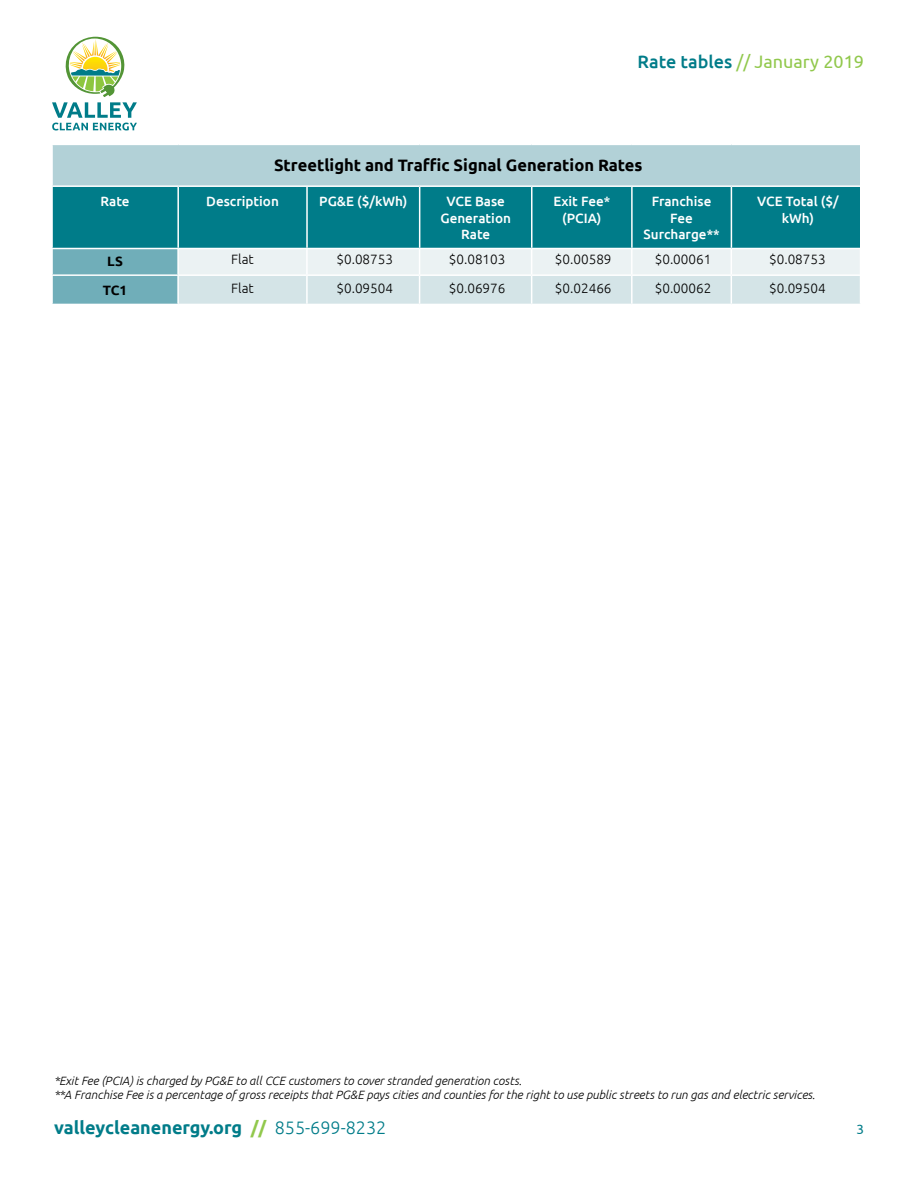
<style>
.page{position:relative;width:918px;height:1188px;background:#fff}
.page>*{position:absolute;margin:0;border:0;box-sizing:border-box;transform-origin:0 0}
.t1{font:700 18px "Ubuntu";color:#007c89}
.t2{font:18px "Ubuntu";color:#91c84c}
.t3{font:700 16.5px "Ubuntu";color:#000}
.t4{font:500 13.5px/16.2px "Ubuntu";color:#fff;text-align:center}
.t5{font:300 13.5px "Ubuntu";color:#000}
.t6{font:700 13.5px "Ubuntu";color:#000}
.t7{font:13.5px "Ubuntu";color:#007c89}
.t8{font:italic 300 12px/14.4px "Ubuntu";color:#000}
.s1{font-weight:500;color:#007c89}
.s2{color:#91c84c}
.s3{font-weight:300}
</style>
<div class="page">
<svg style="left:52px;top:249px;width:808px;height:55px;background:#d0e2e5"></svg>
<svg style="left:52px;top:37px;width:85px;height:93px"></svg>
<div style="left:52px;top:144px;width:812px;height:42px;background:#b2d1d7"></div>
<div style="left:53px;top:187px;width:807px;height:61px;background:#007c89"></div>
<hr style="left:177px;top:187px;width:2px;height:61px;background:#fff">
<hr style="left:306px;top:187px;width:2px;height:61px;background:#fff">
<hr style="left:419px;top:187px;width:1px;height:61px;background:#fff">
<hr style="left:531px;top:187px;width:2px;height:61px;background:#fff">
<hr style="left:631px;top:187px;width:2px;height:61px;background:#fff">
<hr style="left:731px;top:187px;width:1px;height:61px;background:#fff">
<hr style="left:51px;top:144px;width:127px;height:1px;background:#fff">
<hr style="left:51px;top:145px;width:2px;height:40px;background:#fff">
<hr style="left:178px;top:144px;width:129px;height:1px;background:#fff">
<hr style="left:307px;top:144px;width:113px;height:1px;background:#fff">
<hr style="left:420px;top:144px;width:112px;height:1px;background:#fff">
<hr style="left:532px;top:144px;width:100px;height:1px;background:#fff">
<hr style="left:632px;top:144px;width:99px;height:1px;background:#fff">
<hr style="left:731px;top:144px;width:134px;height:1px;background:#fff">
<hr style="left:51px;top:185px;width:127px;height:2px;background:#fff">
<hr style="left:178px;top:185px;width:129px;height:2px;background:#fff">
<hr style="left:307px;top:185px;width:113px;height:2px;background:#fff">
<hr style="left:420px;top:185px;width:112px;height:2px;background:#fff">
<hr style="left:532px;top:185px;width:100px;height:2px;background:#fff">
<hr style="left:632px;top:185px;width:99px;height:2px;background:#fff">
<hr style="left:731px;top:185px;width:134px;height:2px;background:#fff">
<div style="left:860px;top:137px;width:23px;height:141px;background:#fff"></div>
<h1 class="t2" style="left:638px;top:51px;width:228px"><span class="s1">Rate tables</span> // January 2019</h1>
<h2 class="t3" style="left:274px;top:155px;width:370px">Streetlight and Traffic Signal Generation Rates</h2>
<p class="t4" style="left:101px;top:193px;width:31px">Rate</p>
<p class="t4" style="left:206px;top:193px;width:74px">Description</p>
<p class="t4" style="left:319px;top:193px;width:90px">PG&amp;E ($/kWh)</p>
<p class="t4" style="left:440px;top:193px;width:72px">VCE Base<br>Generation<br>Rate</p>
<p class="t4" style="left:553px;top:193px;width:58px">Exit Fee* (PCIA)</p>
<p class="t4" style="left:644px;top:193px;width:78px">Franchise<br>Fee<br>Surcharge**</p>
<p class="t4" style="left:757px;top:193px;width:83px">VCE Total ($/ kWh)</p>
<p class="t6" style="left:107px;top:253px;width:17px">LS</p>
<p class="t5" style="left:231px;top:251px;width:24px">Flat</p>
<p class="t5" style="left:336px;top:251px;width:58px">$0.08753</p>
<p class="t5" style="left:449px;top:251px;width:58px">$0.08103</p>
<p class="t5" style="left:555px;top:251px;width:58px">$0.00589</p>
<p class="t5" style="left:655px;top:251px;width:58px">$0.00061</p>
<p class="t5" style="left:769px;top:251px;width:58px">$0.08753</p>
<p class="t6" style="left:103px;top:282px;width:26px">TC1</p>
<p class="t5" style="left:231px;top:280px;width:24px">Flat</p>
<p class="t5" style="left:336px;top:280px;width:58px">$0.09504</p>
<p class="t5" style="left:449px;top:280px;width:58px">$0.06976</p>
<p class="t5" style="left:555px;top:280px;width:58px">$0.02466</p>
<p class="t5" style="left:655px;top:280px;width:58px">$0.00062</p>
<p class="t5" style="left:769px;top:280px;width:58px">$0.09504</p>
<p class="t8" style="left:54px;top:1073px;width:763px">*Exit Fee (PCIA) is charged by PG&amp;E to all CCE customers to cover stranded generation costs.<br>**A Franchise Fee is a percentage of gross receipts that PG&amp;E pays cities and counties for the right to use public streets to run gas and electric services.</p>
<h1 class="t1" style="left:54px;top:1117px;width:334px">valleycleanenergy.org <span class="s2">//</span> <span class="s3">855-699-8232</span></h1>
<p class="t7" style="left:856px;top:1121px;width:9px">3</p>
</div>
